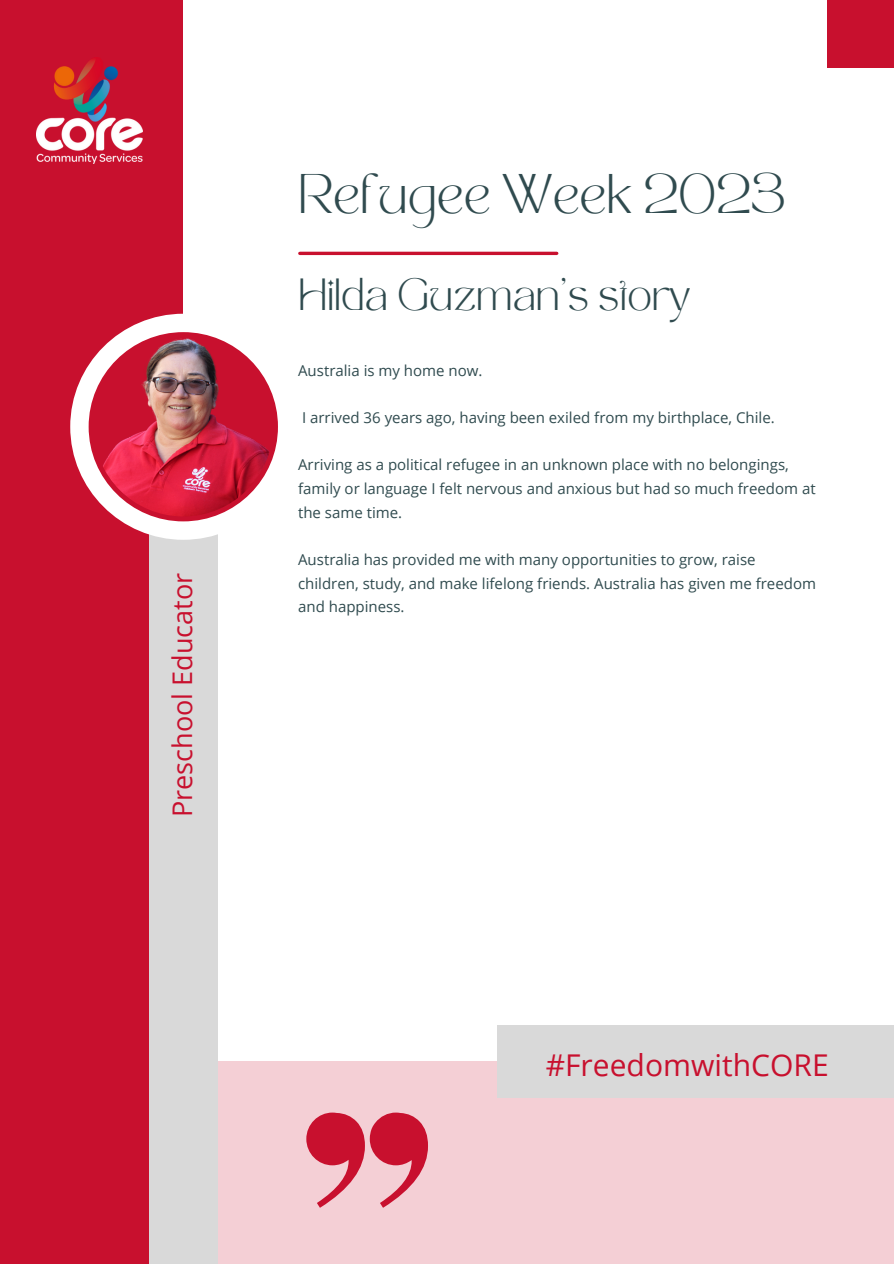
<style>
.page{position:relative;width:894px;height:1264px;background:#fff}
.page>*{position:absolute;margin:0;border:0;box-sizing:border-box;transform-origin:0 0}
.t1{font:39px "TAN MON CHERI Regular";color:#304b4f}
.t2{font:31.5px "TAN MON CHERI Regular";color:#304b4f}
.t3{font:30px "Open Sans";color:#c8102e}
.t4{font:27px "Open Sans";color:#c8102e}
.t5{font:15px/23.7px "Open Sans";color:#304b4f}
</style>
<div class="page">
<div style="left:0;top:0;width:183px;height:1263px;background:#c8102e"></div>
<div style="left:217px;top:1061px;width:676px;height:202px;background:#f4cfd5"></div>
<div style="left:149px;top:525px;width:68px;height:738px;background:#d9d9d9"></div>
<img style="left:70px;top:314px;width:208px;height:226px">
<div style="left:827px;top:0;width:66px;height:68px;background:#c8102e"></div>
<hr style="left:300px;top:252px;width:256px;height:3px;background:#c8102e">
<img style="left:36px;top:57px;width:106px;height:106px">
<svg style="left:306px;top:1112px;width:122px;height:95px;background:#dd6d7f"></svg>
<div style="left:497px;top:1025px;width:396px;height:72px;background:#d9d9d9"></div>
<p class="t4" style="left:163px;top:817px;width:246px;rotate:-90deg">Preschool Educator</p>
<p class="t1" style="left:298px;top:173px;width:489px">Refugee Week 2023</p>
<p class="t2" style="left:298px;top:278px;width:393px">Hilda Guzman's story</p>
<p class="t5" style="left:298px;top:358px;width:186px">Australia is my home now.</p>
<p class="t5" style="left:302px;top:405px;width:474px">I arrived 36 years ago, having been exiled from my birthplace, Chile.</p>
<p class="t5" style="left:298px;top:452px;width:519px">Arriving as a political refugee in an unknown place with no belongings, family or language I felt nervous and anxious but had so much freedom at the same time.</p>
<p class="t5" style="left:298px;top:547px;width:519px">Australia has provided me with many opportunities to grow, raise children, study, and make lifelong friends. Australia has given me freedom and happiness.</p>
<p class="t3" style="left:545px;top:1043px;width:284px">#FreedomwithCORE</p>
</div>
